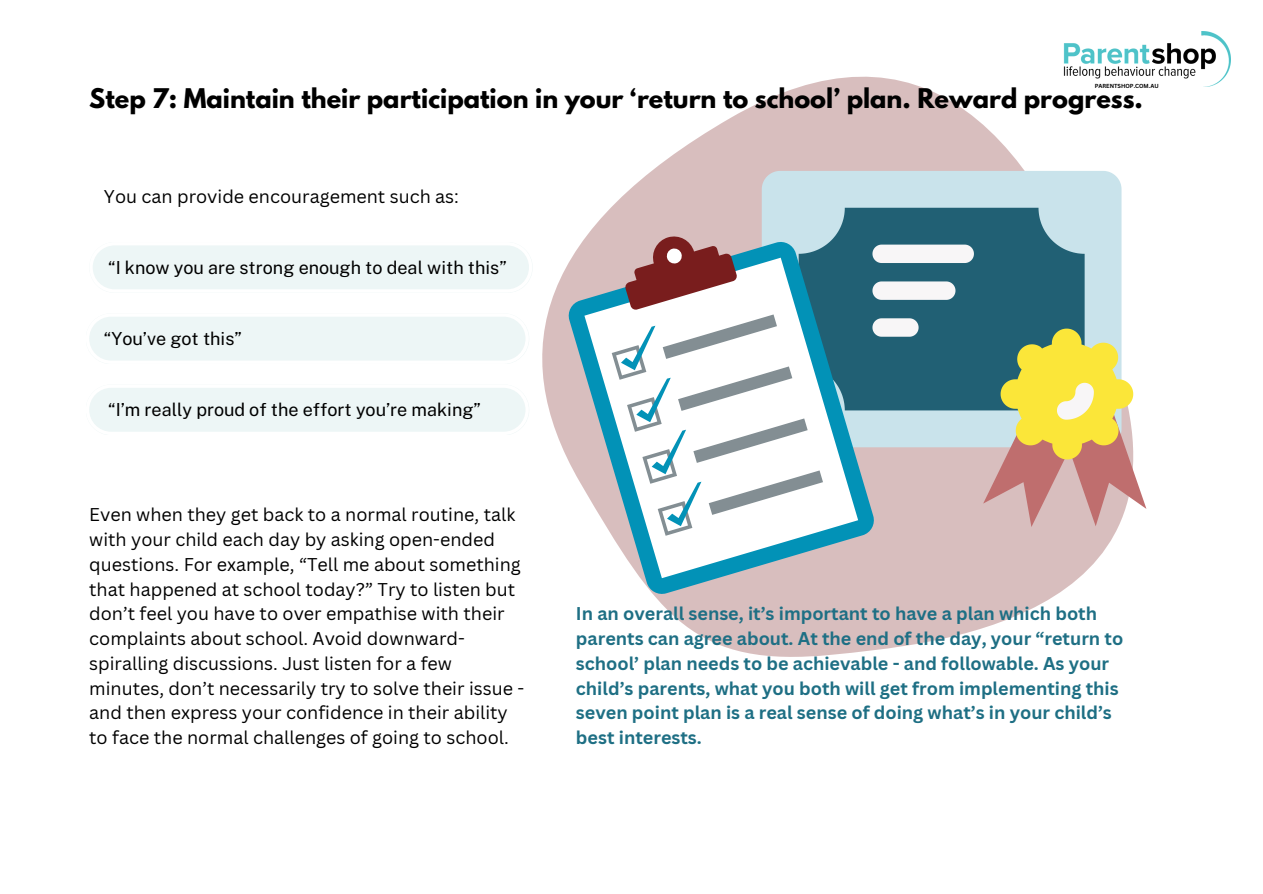
<style>
.page{position:relative;width:1263px;height:894px;background:#fff}
.page>*{position:absolute;margin:0;border:0;box-sizing:border-box;transform-origin:0 0}
.t1{font:700 24px "League Spartan";color:#000}
.t2{font:18px/24.8px "Canva Sans";color:#000}
.t3{font:700 18px/24.8px "Canva Sans";color:#1e6f84}
.t4{font:18px "Public Sans";color:#000}
.t5{font:700 5.7px "Canva Sans";color:#000}
</style>
<div class="page">
<svg style="left:616px;top:76px;width:506px;height:581px;fill:#d8bebe"></svg>
<div style="left:93px;top:245px;width:427px;height:44px;background:#edf6f6"></div>
<div style="left:89px;top:317px;width:431px;height:44px;background:#edf6f6"></div>
<div style="left:89px;top:388px;width:431px;height:44px;background:#edf6f6"></div>
<img style="left:1062px;top:32px;width:169px;height:55px">
<div style="left:762px;top:171px;width:359px;height:276px;background:#c9e3eb"></div>
<svg style="left:923px;top:208px;width:162px;height:202px;background:#2d697c"></svg>
<svg style="left:923px;top:244px;width:51px;height:19px"></svg>
<svg style="left:923px;top:281px;width:32px;height:19px"></svg>
<svg style="left:983px;top:328px;width:163px;height:199px;background:#cfbc87"></svg>
<svg style="left:520px;top:203px;width:403px;height:429px"></svg>
<svg style="left:542px;top:226px;width:358px;height:383px"></svg>
<svg style="left:607px;top:214px;width:218px;height:326px"></svg>
<p class="t5" style="left:1095px;top:82px;width:65px">PARENTSHOP.COM.AU</p>
<p class="t1" style="left:89px;top:87px;width:1055px">Step 7: Maintain their participation in your ‘return to school’ plan. Reward progress.</p>
<p class="t2" style="left:104px;top:184px;width:356px">You can provide encouragement such as:</p>
<p class="t4" style="left:108px;top:256px;width:400px">“I know you are strong enough to deal with this”</p>
<p class="t4" style="left:104px;top:328px;width:139px">“You’ve got this”</p>
<p class="t4" style="left:108px;top:399px;width:374px">“I’m really proud of the effort you’re making”</p>
<p class="t2" style="left:89px;top:502px;width:436px">Even when they get back to a normal routine, talk with your child each day by asking open-ended questions. For example, “Tell me about something that happened at school today?” Try to listen but don’t feel you have to over empathise with their complaints about school. Avoid downward&shy;spiralling discussions. Just listen for a few minutes, don’t necessarily try to solve their issue - and then express your confidence in their ability to face the normal challenges of going to school.</p>
<p class="t3" style="left:576px;top:601px;width:549px">In an overall sense, it’s important to have a plan which both parents can agree about. At the end of the day, your “return to school’ plan needs to be achievable - and followable. As your child’s parents, what you both will get from implementing this seven point plan is a real sense of doing what’s in your child’s best interests.</p>
</div>
